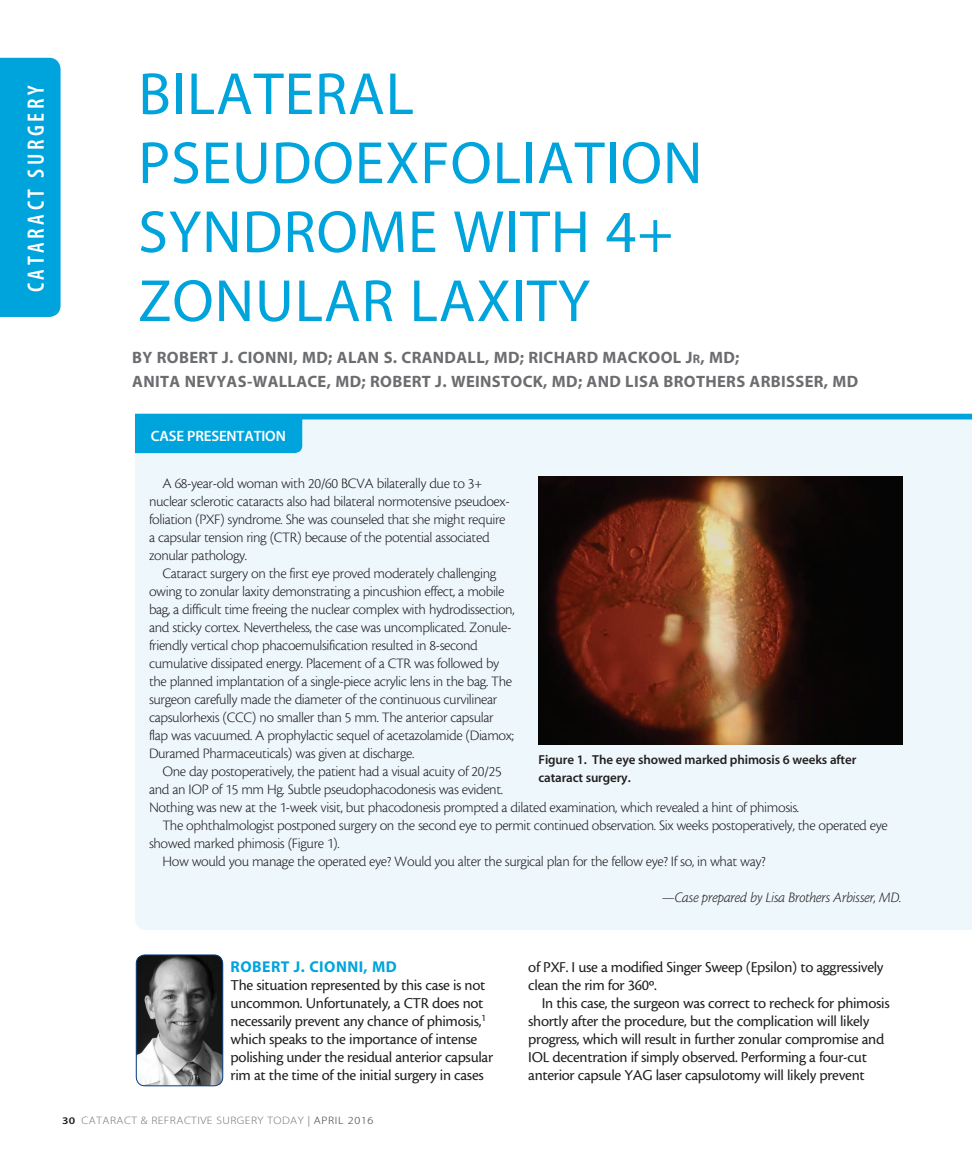
<style>
.page{position:relative;width:972px;height:1161px;background:#fff}
.page>*{position:absolute;margin:0;border:0;box-sizing:border-box;transform-origin:0 0}
.headline{font:60px/69px "Myriad MM 400 600";letter-spacing:.015em;color:#00a4dc}
.t1{font:23.7px "Myriad MM 565 300";letter-spacing:.15em;color:#fff}
.author{font:16.5px "Myriad MM 700 600";letter-spacing:.02em;color:#6c6d70}
.body_first{font:15.75px/18px "Cronos MM 408 10";letter-spacing:-.02em;color:#231f20}
.body{font:15.75px/18px "Cronos MM 408 10";letter-spacing:-.02em;color:#231f20}
.subhead{font:15.75px "Myriad MM 700 600";letter-spacing:.03em;color:#00a4dc}
.sidebar_body{font:15px/18px "Cronos MM 250 10";letter-spacing:-.025em;color:#231f20}
.sidebar_body-2{font:15px "Cronos MM It 250 10";letter-spacing:-.025em;color:#231f20}
.sidebar_body-3{font:15px "Myriad MM 565 600";letter-spacing:-.01em;color:#fff}
.t2{font:13.05px/18px "Myriad MM 565 600";letter-spacing:-.01em;color:#231f20}
.t3{font:10.8px "Myriad MM 215 600";letter-spacing:.04em;color:#6c6d70;scale:1.11 1}
.s1{font-family:"Myriad MM SC750 700 600";font-size:12.3px}
.s2{font-family:"Myriad MM 565 600";font-size:10.2px;color:#231f20}
.s3{font-family:"Myriad MM 400 600";color:#939598}
.s4{color:#312f30}
</style>
<div class="page">
<div style="left:0;top:58px;width:61px;height:259px;background:#00a4dc"></div>
<div style="left:135px;top:414px;width:837px;height:6px;background:#00a4dc"></div>
<div style="left:135px;top:420px;width:837px;height:510px;background:#edf7fc"></div>
<div style="left:135px;top:420px;width:167px;height:33px;background:#00a4dc"></div>
<img style="left:539px;top:476px;width:364px;height:269px">
<img style="left:136px;top:955px;width:87px;height:131px">
<div style="left:136px;top:955px;width:87px;height:131px;border:1px solid #013a79;border-radius:9px"></div>
<h2 class="t1" style="left:25px;top:292px;width:208px;rotate:-90deg">CATARACT SURGERY</h2>
<p class="headline" style="left:138px;top:62px;width:566px">BILATERAL<br>PSEUDOEXFOLIATION<br>SYNDROME WITH 4+<br>ZONULAR LAXITY</p>
<p class="author" style="left:132px;top:350px;width:609px">BY ROBERT J. CIONNI, MD; ALAN S. CRANDALL, MD; RICHARD MACKOOL J<span class="s1">r</span>, MD;</p>
<p class="author" style="left:132px;top:373px;width:728px">ANITA NEVYAS-WALLACE, MD; ROBERT J. WEINSTOCK, MD; AND LISA BROTHERS ARBISSER, MD</p>
<p class="sidebar_body-3" style="left:151px;top:428px;width:137px">CASE PRESENTATION</p>
<p class="sidebar_body" style="left:149px;top:474px;width:362px;text-indent:14px">A 68-year-old woman with 20/60 BCVA bilaterally due to 3+ nuclear sclerotic cataracts also had bilateral normotensive pseudoex&shy;foliation (PXF) syndrome. She was counseled that she might require a capsular tension ring (CTR) because of the potential associated zonular pathology.</p>
<p class="sidebar_body" style="left:149px;top:564px;width:367px;text-indent:14px">Cataract surgery on the first eye proved moderately challenging owing to zonular laxity demonstrating a pincushion effect, a mobile bag, a difficult time freeing the nuclear complex with hydrodissection, and sticky cortex. Nevertheless, the case was uncomplicated. Zonule&shy;friendly vertical chop phacoemulsification resulted in 8-second cumulative dissipated energy. Placement of a CTR was followed by the planned implantation of a single-piece acrylic lens in the bag. The surgeon carefully made the diameter of the continuous curvilinear capsulorhexis (CCC) no smaller than 5 mm. The anterior capsular flap was vacuumed. A prophylactic sequel of acetazolamide (Diamox; Duramed Pharmaceuticals) was given at discharge.</p>
<p class="sidebar_body" style="left:149px;top:762px;width:652px;text-indent:14px">One day postoperatively, the patient had a visual acuity of 20/25<br>and an IOP of 15 mm Hg. Subtle pseudophacodonesis was evident.<br>Nothing was new at the 1-week visit, but phacodonesis prompted a dilated examination, which revealed a hint of phimosis.</p>
<p class="sidebar_body" style="left:149px;top:816px;width:740px;text-indent:14px">The ophthalmologist postponed surgery on the second eye to permit continued observation. Six weeks postoperatively, the operated eye showed marked phimosis (Figure 1).</p>
<p class="sidebar_body" style="left:163px;top:852px;width:605px">How would you manage the operated eye? Would you alter the surgical plan for the fellow eye? If so, in what way?</p>
<p class="sidebar_body-2" style="left:662px;top:889px;width:241px">—Case prepared by Lisa Brothers Arbisser, MD.</p>
<p class="t2" style="left:539px;top:752px;width:319px">Figure 1. The eye showed marked phimosis 6 weeks after cataract surgery.</p>
<p class="subhead" style="left:231px;top:959px;width:168px">ROBERT J. CIONNI, MD</p>
<p class="body_first" style="left:231px;top:976px;width:264px">The situation represented by this case is not uncommon. Unfortunately, a CTR does not necessarily prevent any chance of phimosis,<sup>1 </sup>which speaks to the importance of intense polishing under the residual anterior capsular rim at the time of the initial surgery in cases</p>
<p class="t3" style="left:62px;top:1115px;width:282px"><span class="s2">30</span> CATARACT &amp; REFRACTIVE SURGERY TODAY <span class="s3">|</span> <span class="s4">APRIL 2016</span></p>
<p class="body_first" style="left:528px;top:958px;width:357px">of PXF. I use a modified Singer Sweep (Epsilon) to aggressively clean the rim for 360º.</p>
<p class="body" style="left:528px;top:994px;width:363px;text-indent:14px">In this case, the surgeon was correct to recheck for phimosis shortly after the procedure, but the complication will likely progress, which will result in further zonular compromise and IOL decentration if simply observed. Performing a four-cut anterior capsule YAG laser capsulotomy will likely prevent</p>
</div>
